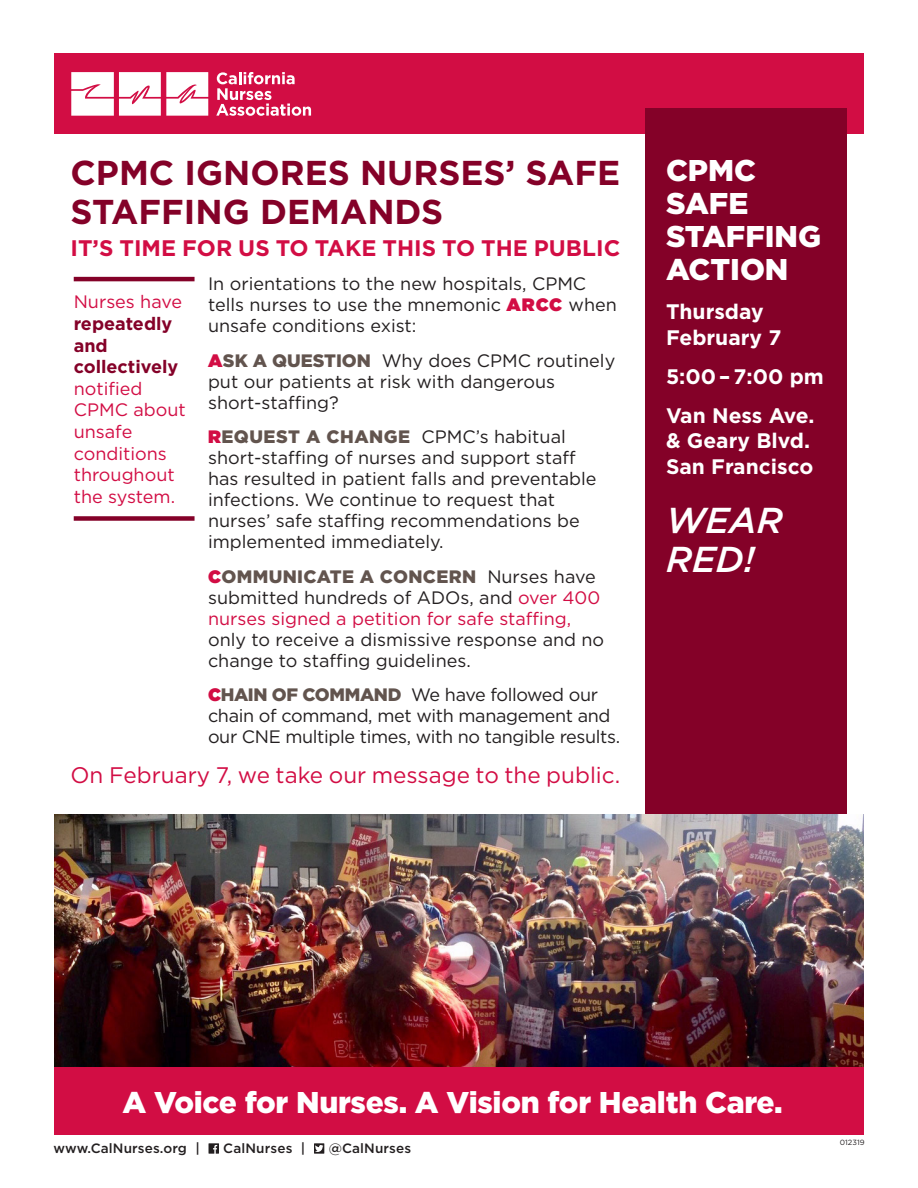
<style>
.page{position:relative;width:918px;height:1188px;background:#fff}
.page>*{position:absolute;margin:0;border:0;box-sizing:border-box;transform-origin:0 0}
.t1{font:italic 500 36px/39px "Gotham";color:#fff}
.t2{font:700 34.5px/39px "Gotham";color:#840128}
.t3{font:900 30px/33px "Gotham";letter-spacing:-.01em;color:#fff}
.t4{font:22.5px "Gotham";color:#d20d44}
.t5{font:700 22.5px "Gotham";color:#d20d44}
.t6{font:700 21px/25.5px "Gotham";color:#fff}
.t7{font:18px/21px "Gotham";color:#231f20}
.t8{font:18px/21px "Gotham";letter-spacing:-.02em;color:#231f20}
.t9{font:18px/21.6px "Gotham";color:#d20d44}
.t10{font:500 13.5px "Gotham";letter-spacing:.01em;color:#231f20}
.t11{font:7.5px "Gotham";color:#231f20}
.s1{font-weight:900;color:#d20d44}
.s2{font-weight:900;color:#62544e}
.s3{color:#d20d44}
.s4{font-weight:700;color:#840128}
</style>
<div class="page">
<img style="left:54px;top:814px;width:810px;height:253px">
<div style="left:54px;top:53px;width:810px;height:81px;background:#d20d44"></div>
<div style="left:54px;top:1067px;width:810px;height:68px;background:#d20d44"></div>
<svg style="left:71px;top:72px;width:137px;height:43px;background:#f8d9e2"></svg>
<svg style="left:216px;top:72px;width:95px;height:43px"></svg>
<svg style="left:209px;top:1143px;width:10px;height:11px"></svg>
<svg style="left:314px;top:1143px;width:10px;height:11px"></svg>
<div style="left:646px;top:109px;width:201px;height:705px;background:#840128"></div>
<hr style="left:74px;top:277px;width:121px;height:4px;background:#840128">
<div style="left:74px;top:516px;width:121px;height:5px;background:#840128"></div>
<p class="t2" style="left:70px;top:153px;width:551px">CPMC IGNORES NURSES’ SAFE<br>STAFFING DEMANDS</p>
<p class="t5" style="left:70px;top:233px;width:551px">IT’S TIME FOR US TO TAKE THIS TO THE PUBLIC</p>
<p class="t7" style="left:208px;top:273px;width:410px">In orientations to the new hospitals, CPMC tells nurses to use the mnemonic <span class="s1">ARCC</span> when unsafe conditions exist:</p>
<p class="t7" style="left:208px;top:350px;width:409px"><span class="s1">A</span><span class="s2">SK A QUESTION</span> Why does CPMC routinely put our patients at risk with dangerous short-staffing?</p>
<p class="t7" style="left:208px;top:426px;width:390px"><span class="s1">R</span><span class="s2">EQUEST A CHANGE</span> CPMC’s habitual short-staffing of nurses and support staff has resulted in patient falls and preventable infections. We continue to request that nurses’ safe staffing recommendations be implemented immediately.</p>
<p class="t7" style="left:208px;top:566px;width:398px"><span class="s1">C</span><span class="s2">OMMUNICATE A CONCERN</span> Nurses have submitted hundreds of ADOs, and <span class="s3">over 400 nurses signed a petition for safe staffing, </span>only to receive a dismissive response and no change to staffing guidelines.</p>
<p class="t8" style="left:208px;top:684px;width:414px"><span class="s1">C</span><span class="s2">HAIN OF COMMAND</span> We have followed our chain of command, met with management and our CNE multiple times, with no tangible results.</p>
<p class="t4" style="left:70px;top:761px;width:551px">On February 7, we take our message to the public.</p>
<p class="t9" style="left:74px;top:291px;width:113px">Nurses have <span class="s4">repeatedly and collectively </span>notified<br>CPMC about unsafe conditions throughout the system.</p>
<p class="t3" style="left:666px;top:154px;width:157px">CPMC<br>SAFE<br>STAFFING<br>ACTION</p>
<p class="t6" style="left:666px;top:299px;width:99px">Thursday</p>
<p class="t6" style="left:666px;top:325px;width:117px">February 7</p>
<p class="t6" style="left:666px;top:364px;width:159px">5:00 – 7:00 pm</p>
<p class="t6" style="left:666px;top:403px;width:150px">Van Ness Ave. &amp; Geary Blvd.<br>San Francisco</p>
<p class="t1" style="left:666px;top:500px;width:118px">WEAR<br>RED!</p>
<p class="t3" style="left:123px;top:1086px;width:662px">A Voice for Nurses. A Vision for Health Care.</p>
<p class="t10" style="left:53px;top:1139px;width:148px">www.CalNurses.org |</p>
<p class="t10" style="left:223px;top:1139px;width:84px">CalNurses |</p>
<p class="t10" style="left:329px;top:1139px;width:84px">@CalNurses</p>
<p class="t11" style="left:840px;top:1137px;width:26px">012319</p>
</div>
